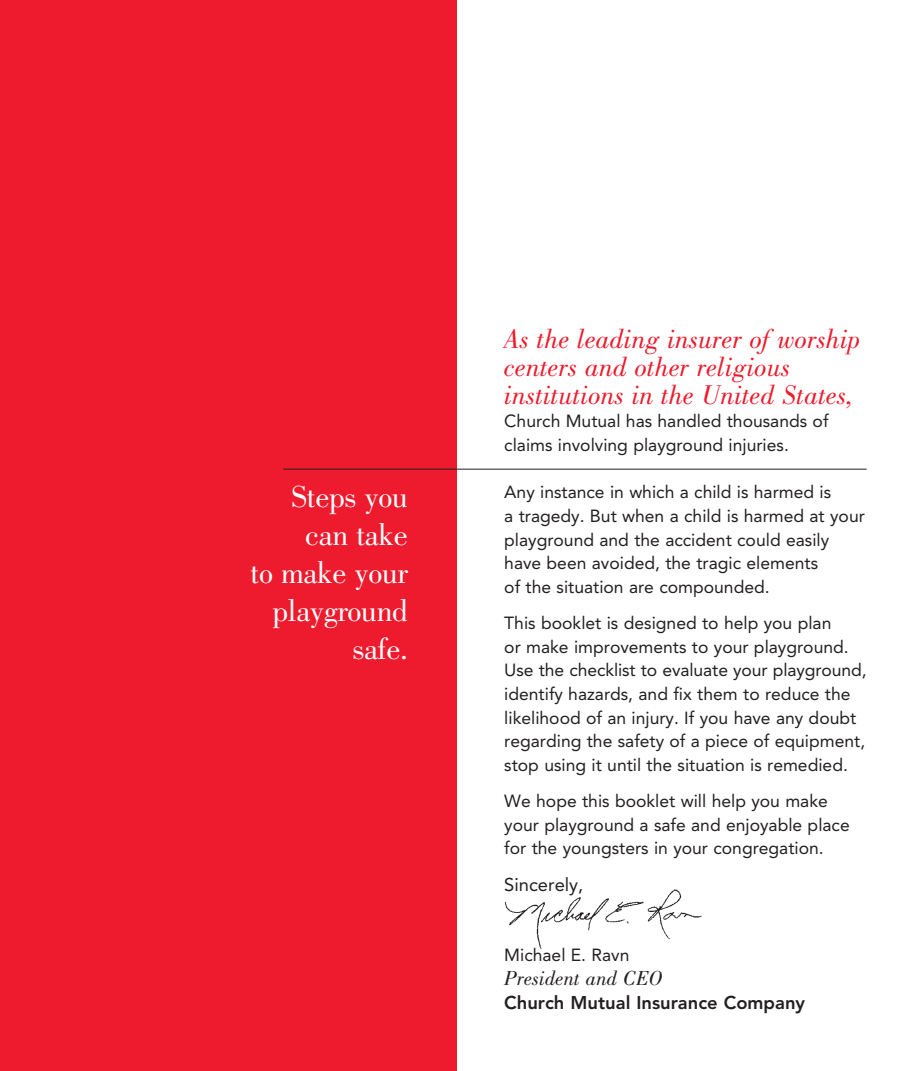
<style>
.page{position:relative;width:914px;height:1071px;background:#fff}
.page>*{position:absolute;margin:0;border:0;box-sizing:border-box;transform-origin:0 0}
.t1{font:31.5px/37.8px "Bodoni Std";letter-spacing:-.01em;color:#fff;text-align:right}
.t2{font:italic 28px/28px "Bodoni Std";color:#ed1b2d}
.t3{font:italic 21px "Bodoni Std";color:#231f20}
.t4{font:800 18.38px "Avenir LT Std";color:#231f20}
.t5{font:18.38px "Avenir LT Std";color:#231f20}
.t6{font:17.5px/23.6px "Avenir LT Std";color:#231f20}
</style>
<div class="page">
<div style="left:0;top:0;width:457px;height:1071px;background:#ed1b2d"></div>
<hr style="left:283px;top:469px;width:583px;height:1px;background:#231f20">
<img style="left:505px;top:889px;width:197px;height:60px">
<h1 class="t1" style="left:250px;top:478px;width:159px">Steps you can take<br>to make your playground safe.</h1>
<h2 class="t2" style="left:504px;top:325px;width:357px">As the leading insurer of worship centers and other religious institutions in the United States,</h2>
<p class="t6" style="left:504px;top:410px;width:326px">Church Mutual has handled thousands of claims involving playground injuries.</p>
<p class="t6" style="left:504px;top:481px;width:362px">Any instance in which a child is harmed is<br>a tragedy. But when a child is harmed at your playground and the accident could easily have been avoided, the tragic elements<br>of the situation are compounded.</p>
<p class="t6" style="left:504px;top:611px;width:364px">This booklet is designed to help you plan<br>or make improvements to your playground.<br>Use the checklist to evaluate your playground, identify hazards, and fix them to reduce the likelihood of an injury. If you have any doubt regarding the safety of a piece of equipment, stop using it until the situation is remedied.</p>
<p class="t6" style="left:504px;top:789px;width:347px">We hope this booklet will help you make your playground a safe and enjoyable place for the youngsters in your congregation.</p>
<p class="t5" style="left:504px;top:873px;width:80px">Sincerely,</p>
<p class="t6" style="left:504px;top:944px;width:127px">Michael E. Ravn</p>
<p class="t3" style="left:504px;top:966px;width:160px">President and CEO</p>
<p class="t4" style="left:504px;top:991px;width:302px">Church Mutual Insurance Company</p>
</div>
